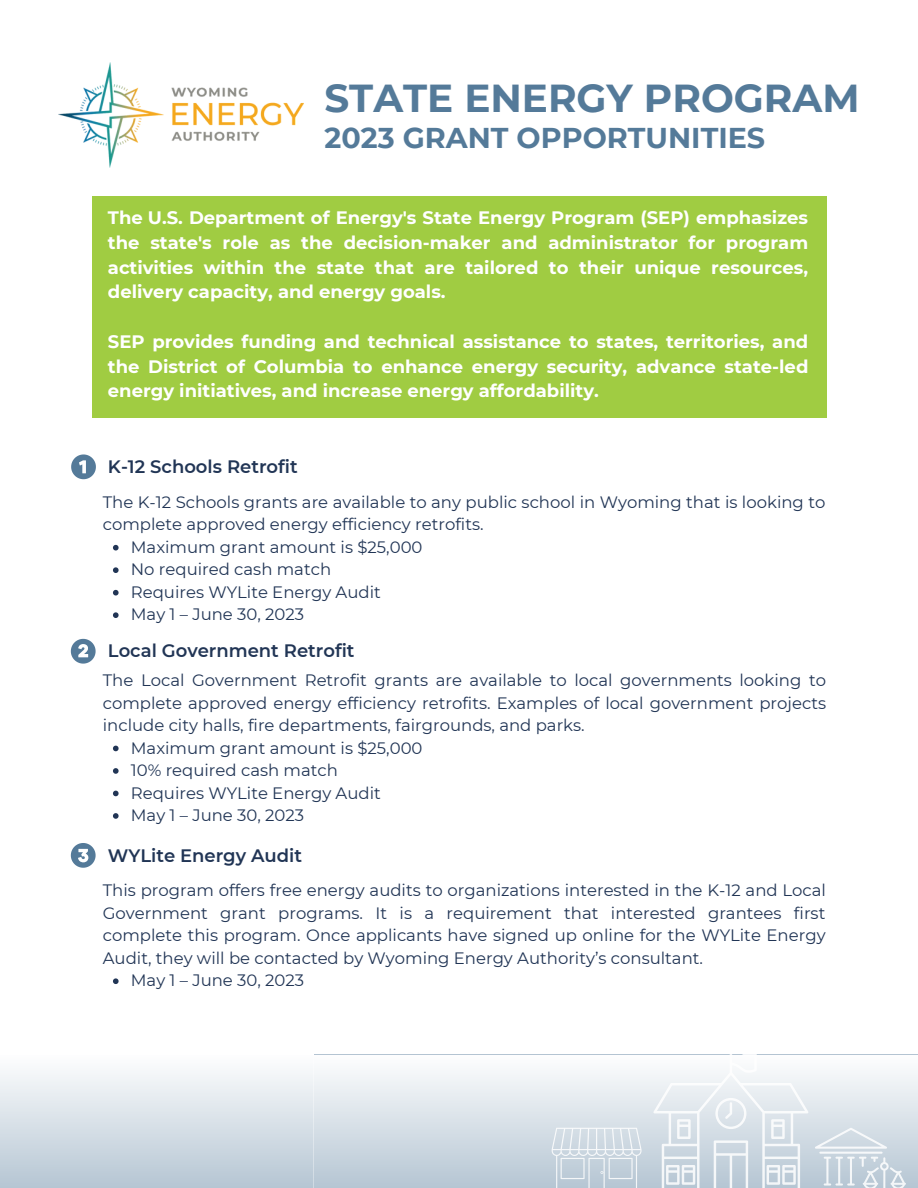
<style>
.page{position:relative;width:918px;height:1188px;background:#fff}
.page>*{position:absolute;margin:0;border:0;box-sizing:border-box;transform-origin:0 0}
.t1{font:700 39px "Montserrat";color:#547a99}
.t2{font:700 28.65px "Montserrat";color:#547a99}
.t3{font:700 18px/24.8px "Montserrat";color:#fff;text-align:justify}
.t4{font:600 18px "Montserrat";color:#213555}
.t5{font:16.5px/22.5px "Montserrat";color:#213555}
</style>
<div class="page">
<div style="left:0;top:1055px;width:314px;height:133px;background:linear-gradient(to bottom,#fdfefe,#b6c6d3)"></div>
<div style="left:628px;top:1055px;width:290px;height:133px;background:linear-gradient(to bottom,#fdfefe,#b6c6d3)"></div>
<div style="left:314px;top:1055px;width:314px;height:133px;background:linear-gradient(to bottom,#fdfefe,#b6c6d3)"></div>
<img style="left:58px;top:62px;width:246px;height:106px">
<div style="left:92px;top:196px;width:734px;height:221px;background:#a0cc42"></div>
<svg style="left:71px;top:454px;width:25px;height:25px"></svg>
<svg style="left:71px;top:639px;width:25px;height:25px"></svg>
<svg style="left:71px;top:843px;width:25px;height:25px"></svg>
<svg style="left:653px;top:1054px;width:155px;height:134px"></svg>
<svg style="left:815px;top:1128px;width:72px;height:21px;background:#d8e0e7"></svg>
<hr style="left:819px;top:1152px;width:64px;height:2px;background:#fff">
<svg style="left:824px;top:1157px;width:82px;height:31px;background:#cad6df"></svg>
<svg style="left:552px;top:1128px;width:90px;height:60px;background:#cdd8e1"></svg>
<svg style="left:113px;top:545px;width:6px;height:6px"></svg>
<svg style="left:113px;top:567px;width:6px;height:6px"></svg>
<svg style="left:113px;top:590px;width:6px;height:6px"></svg>
<svg style="left:113px;top:612px;width:6px;height:6px"></svg>
<svg style="left:113px;top:746px;width:6px;height:5px"></svg>
<svg style="left:113px;top:768px;width:6px;height:6px"></svg>
<svg style="left:113px;top:791px;width:6px;height:5px"></svg>
<svg style="left:113px;top:813px;width:6px;height:6px"></svg>
<svg style="left:113px;top:978px;width:6px;height:6px"></svg>
<h1 class="t1" style="left:324px;top:74px;width:537px">STATE ENERGY PROGRAM</h1>
<h2 class="t2" style="left:324px;top:121px;width:442px">2023 GRANT OPPORTUNITIES</h2>
<p class="t3" style="left:108px;top:205px;width:702px">The U.S. Department of Energy's State Energy Program (SEP) emphasizes the state's role as the decision-maker and administrator for program activities within the state that are tailored to their unique resources, delivery capacity, and energy goals.</p>
<p class="t3" style="left:108px;top:329px;width:702px">SEP provides funding and technical assistance to states, territories, and the District of Columbia to enhance energy security, advance state-led energy initiatives, and increase energy affordability.</p>
<p class="t4" style="left:108px;top:456px;width:191px">K-12 Schools Retrofit</p>
<p class="t5" style="left:103px;top:491px;width:724px">The K-12 Schools grants are available to any public school in Wyoming that is looking to complete approved energy efficiency retrofits.</p>
<p class="t5" style="left:131px;top:536px;width:293px">Maximum grant amount is $25,000<br>No required cash match<br>Requires WYLite Energy Audit<br>May 1 – June 30, 2023</p>
<p class="t4" style="left:108px;top:640px;width:248px">Local Government Retrofit</p>
<p class="t5" style="left:103px;top:669px;width:725px;text-align:justify">The Local Government Retrofit grants are available to local governments looking to complete approved energy efficiency retrofits. Examples of local government projects include city halls, fire departments, fairgrounds, and parks.</p>
<p class="t5" style="left:131px;top:736px;width:293px">Maximum grant amount is $25,000<br>10% required cash match<br>Requires WYLite Energy Audit<br>May 1 – June 30, 2023</p>
<p class="t4" style="left:108px;top:844px;width:196px">WYLite Energy Audit</p>
<p class="t5" style="left:103px;top:879px;width:725px;text-align:justify">This program offers free energy audits to organizations interested in the K-12 and Local Government grant programs. It is a requirement that interested grantees first complete this program. Once applicants have signed up online for the WYLite Energy Audit, they will be contacted by Wyoming Energy Authority’s consultant.</p>
<p class="t5" style="left:131px;top:969px;width:175px">May 1 – June 30, 2023</p>
</div>
